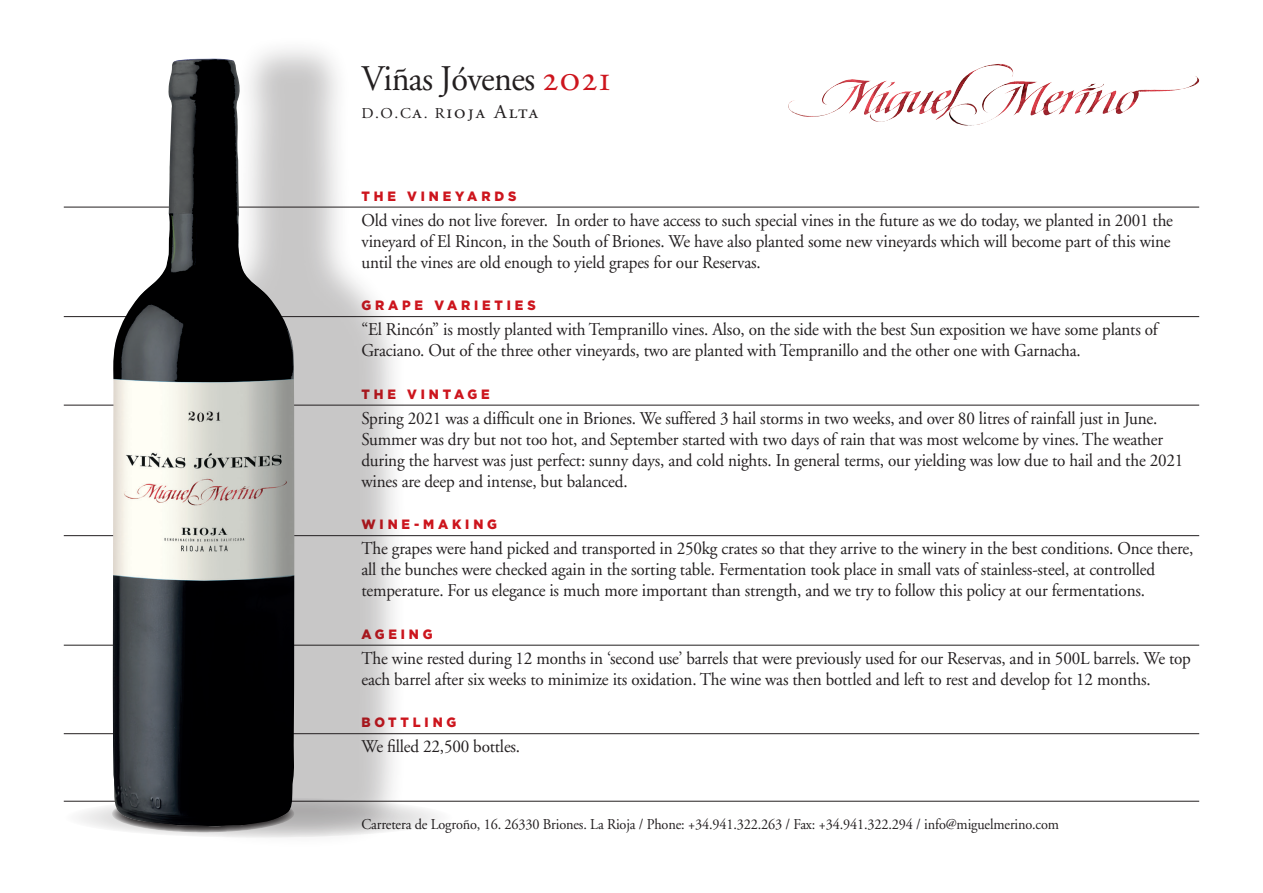
<style>
.page{position:relative;width:1263px;height:893px;background:#fff}
.page>*{position:absolute;margin:0;border:0;box-sizing:border-box;transform-origin:0 0}
.t1{font:36px "Adobe Garamond";letter-spacing:-.02em;color:#231f20;scale:.95 1}
.t2{font:19.5px "Adobe Garamond Regular SC";letter-spacing:.1em;color:#231f20;scale:1.04 1}
.t3{font:18px/21px "Adobe Garamond";letter-spacing:-.01em;color:#231f20;scale:.95 1}
.t4{font:15px "Adobe Garamond";letter-spacing:-.01em;color:#231f20;scale:.95 1}
.t5{font:900 13.5px "Gotham HTF";letter-spacing:.3em;color:#cd151d;scale:.95 1}
.s1{font-family:"Adobe Garamond Regular SC";color:#cd151d}
.s2{font-size:15px}
</style>
<div class="page">
<hr style="left:64px;top:207px;width:1135px;height:1px;background:#231f20">
<hr style="left:64px;top:316px;width:1135px;height:1px;background:#231f20">
<hr style="left:64px;top:405px;width:1135px;height:1px;background:#231f20">
<hr style="left:64px;top:535px;width:1135px;height:1px;background:#231f20">
<hr style="left:64px;top:645px;width:1135px;height:1px;background:#231f20">
<hr style="left:64px;top:733px;width:1135px;height:1px;background:#231f20">
<hr style="left:64px;top:801px;width:1135px;height:1px;background:#231f20">
<img style="left:965px;top:64px;width:33px;height:13px">
<svg style="left:64px;top:797px;width:389px;height:41px;fill:#f2f1f1"></svg>
<div style="left:178px;top:35px;width:229px;height:814px;background:#231f20;opacity:.25"></div>
<img style="left:112px;top:59px;width:183px;height:767px">
<h1 class="t1" style="left:361px;top:59px;width:264px">Viñas Jóvenes <span class="s1">2o21</span></h1>
<p class="t2" style="left:361px;top:102px;width:171px"><span class="s2">D.O.C</span>a<span class="s2">. R</span>ioja Alta</p>
<p class="t5" style="left:361px;top:188px;width:165px">THE VINEYARDS</p>
<p class="t3" style="left:361px;top:210px;width:856px">Old vines do not live forever. In order to have access to such special vines in the future as we do today, we planted in 2001 the vineyard of El Rincon, in the South of Briones. We have also planted some new vineyards which will become part of this wine until the vines are old enough to yield grapes for our Reservas.</p>
<p class="t5" style="left:361px;top:297px;width:185px">GRAPE VARIETIES</p>
<p class="t3" style="left:361px;top:320px;width:840px">“El Rincón” is mostly planted with Tempranillo vines. Also, on the side with the best Sun exposition we have some plants of<br>Graciano. Out of the three other vineyards, two are planted with Tempranillo and the other one with Garnacha.</p>
<p class="t5" style="left:361px;top:386px;width:136px">THE VINTAGE</p>
<p class="t3" style="left:361px;top:408px;width:867px">Spring 2021 was a difficult one in Briones. We suffered 3 hail storms in two weeks, and over 80 litres of rainfall just in June.<br>Summer was dry but not too hot, and September started with two days of rain that was most welcome by vines. The weather during the harvest was just perfect: sunny days, and cold nights. In general terms, our yielding was low due to hail and the 2021 wines are deep and intense, but balanced.</p>
<p class="t5" style="left:361px;top:516px;width:144px">WINE-MAKING</p>
<p class="t3" style="left:361px;top:539px;width:877px">The grapes were hand picked and transported in 250kg crates so that they arrive to the winery in the best conditions. Once there, all the bunches were checked again in the sorting table. Fermentation took place in small vats of stainless-steel, at controlled temperature. For us elegance is much more important than strength, and we try to follow this policy at our fermentations.</p>
<p class="t5" style="left:361px;top:626px;width:77px">AGEING</p>
<p class="t3" style="left:361px;top:648px;width:875px">The wine rested during 12 months in ‘second use’ barrels that were previously used for our Reservas, and in 500L barrels. We top each barrel after six weeks to minimize its oxidation. The wine was then bottled and left to rest and develop fot 12 months.</p>
<p class="t5" style="left:361px;top:714px;width:102px">BOTTLING</p>
<p class="t3" style="left:361px;top:737px;width:169px">We filled 22,500 bottles.</p>
<p class="t4" style="left:361px;top:816px;width:736px">Carretera de Logroño, 16. 26330 Briones. La Rioja / Phone: +34.941.322.263 / Fax: +34.941.322.294 / info@miguelmerino.com</p>
</div>
